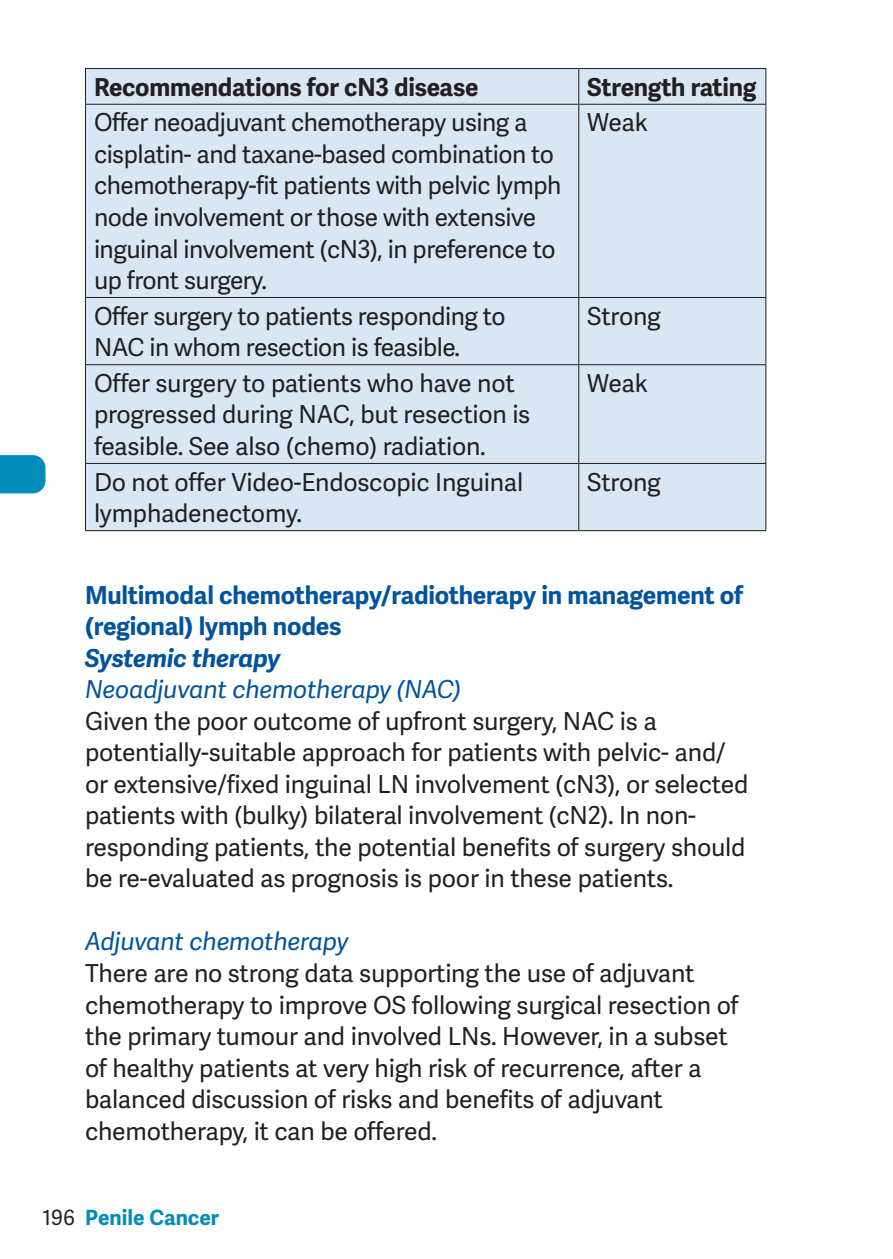
<style>
.page{position:relative;width:893px;height:1259px;background:#fff}
.page>*{position:absolute;margin:0;border:0;box-sizing:border-box;transform-origin:0 0}
.t1{font:24.6px/31.5px "Adelle Sans";letter-spacing:-.01em;color:#231f20}
.t2{font:700 24.6px/31.5px "Adelle Sans";letter-spacing:-.01em;color:#01539e}
.t3{font:italic 24.6px "Adelle Sans";letter-spacing:-.01em;color:#01539e}
.t4{font:700 24.6px "Adelle Sans";letter-spacing:-.01em;color:#231f20}
.t5{font:italic 700 24.6px "Adelle Sans";letter-spacing:-.01em;color:#01539e}
.t6{font:700 21px "Adelle Sans";color:#028cba}
.s1{font-weight:400;color:#231f20}
</style>
<div class="page">
<svg style="left:0;top:455px;width:46px;height:38px;background:#0e91bd"></svg>
<div style="left:86px;top:69px;width:679px;height:461px;background:#d9e7f4"></div>
<hr style="left:85px;top:68px;width:494px;height:1px;background:#231f20">
<hr style="left:85px;top:69px;width:1px;height:35px;background:#231f20">
<hr style="left:579px;top:68px;width:187px;height:1px;background:#231f20">
<hr style="left:765px;top:69px;width:1px;height:35px;background:#231f20">
<hr style="left:85px;top:105px;width:1px;height:192px;background:#231f20">
<hr style="left:765px;top:105px;width:1px;height:192px;background:#231f20">
<hr style="left:85px;top:298px;width:1px;height:66px;background:#231f20">
<hr style="left:765px;top:298px;width:1px;height:66px;background:#231f20">
<hr style="left:85px;top:365px;width:1px;height:98px;background:#231f20">
<hr style="left:765px;top:365px;width:1px;height:98px;background:#231f20">
<hr style="left:85px;top:464px;width:1px;height:66px;background:#231f20">
<hr style="left:765px;top:464px;width:1px;height:66px;background:#231f20">
<hr style="left:578px;top:69px;width:1px;height:35px;background:#231f20">
<hr style="left:85px;top:364px;width:494px;height:1px;background:#231f20">
<hr style="left:579px;top:364px;width:187px;height:1px;background:#231f20">
<hr style="left:85px;top:463px;width:494px;height:1px;background:#231f20">
<hr style="left:579px;top:463px;width:187px;height:1px;background:#231f20">
<hr style="left:85px;top:530px;width:494px;height:1px;background:#231f20">
<hr style="left:579px;top:530px;width:187px;height:1px;background:#231f20">
<hr style="left:85px;top:104px;width:494px;height:1px;background:#231f20">
<hr style="left:579px;top:104px;width:187px;height:1px;background:#231f20">
<hr style="left:578px;top:105px;width:1px;height:192px;background:#231f20">
<hr style="left:85px;top:297px;width:494px;height:1px;background:#231f20">
<hr style="left:579px;top:297px;width:187px;height:1px;background:#231f20">
<hr style="left:578px;top:298px;width:1px;height:66px;background:#231f20">
<hr style="left:578px;top:365px;width:1px;height:98px;background:#231f20">
<hr style="left:578px;top:464px;width:1px;height:66px;background:#231f20">
<p class="t4" style="left:94px;top:72px;width:386px">Recommendations for cN3 disease</p>
<p class="t4" style="left:587px;top:72px;width:171px">Strength rating</p>
<p class="t1" style="left:94px;top:108px;width:469px">Offer neoadjuvant chemotherapy using a cisplatin- and taxane-based combination to chemotherapy-fit patients with pelvic lymph node involvement or those with extensive inguinal involvement (cN3), in preference to up front surgery.</p>
<p class="t1" style="left:587px;top:108px;width:62px">Weak</p>
<p class="t1" style="left:94px;top:301px;width:413px">Offer surgery to patients responding to<br>NAC in whom resection is feasible.</p>
<p class="t1" style="left:587px;top:301px;width:75px">Strong</p>
<p class="t1" style="left:94px;top:368px;width:438px">Offer surgery to patients who have not progressed during NAC, but resection is feasible. See also (chemo) radiation.</p>
<p class="t1" style="left:587px;top:368px;width:62px">Weak</p>
<p class="t1" style="left:94px;top:467px;width:431px">Do not offer Video-Endoscopic Inguinal lymphadenectomy.</p>
<p class="t1" style="left:587px;top:467px;width:75px">Strong</p>
<p class="t2" style="left:85px;top:580px;width:660px">Multimodal chemotherapy/radiotherapy in management of (regional) lymph nodes</p>
<p class="t5" style="left:85px;top:643px;width:197px">Systemic therapy</p>
<p class="t3" style="left:85px;top:675px;width:378px">Neoadjuvant chemotherapy (NAC)</p>
<p class="t1" style="left:85px;top:706px;width:665px">Given the poor outcome of upfront surgery, NAC is a potentially-suitable approach for patients with pelvic- and/ or extensive/fixed inguinal LN involvement (cN3), or selected patients with (bulky) bilateral involvement (cN2). In non&shy;responding patients, the potential benefits of surgery should be re-evaluated as prognosis is poor in these patients.</p>
<p class="t3" style="left:85px;top:927px;width:265px">Adjuvant chemotherapy</p>
<p class="t1" style="left:85px;top:958px;width:655px">There are no strong data supporting the use of adjuvant chemotherapy to improve OS following surgical resection of the primary tumour and involved LNs. However, in a subset of healthy patients at very high risk of recurrence, after a balanced discussion of risks and benefits of adjuvant chemotherapy, it can be offered.</p>
<p class="t6" style="left:43px;top:1204px;width:178px"><span class="s1">196</span> Penile Cancer</p>
</div>
